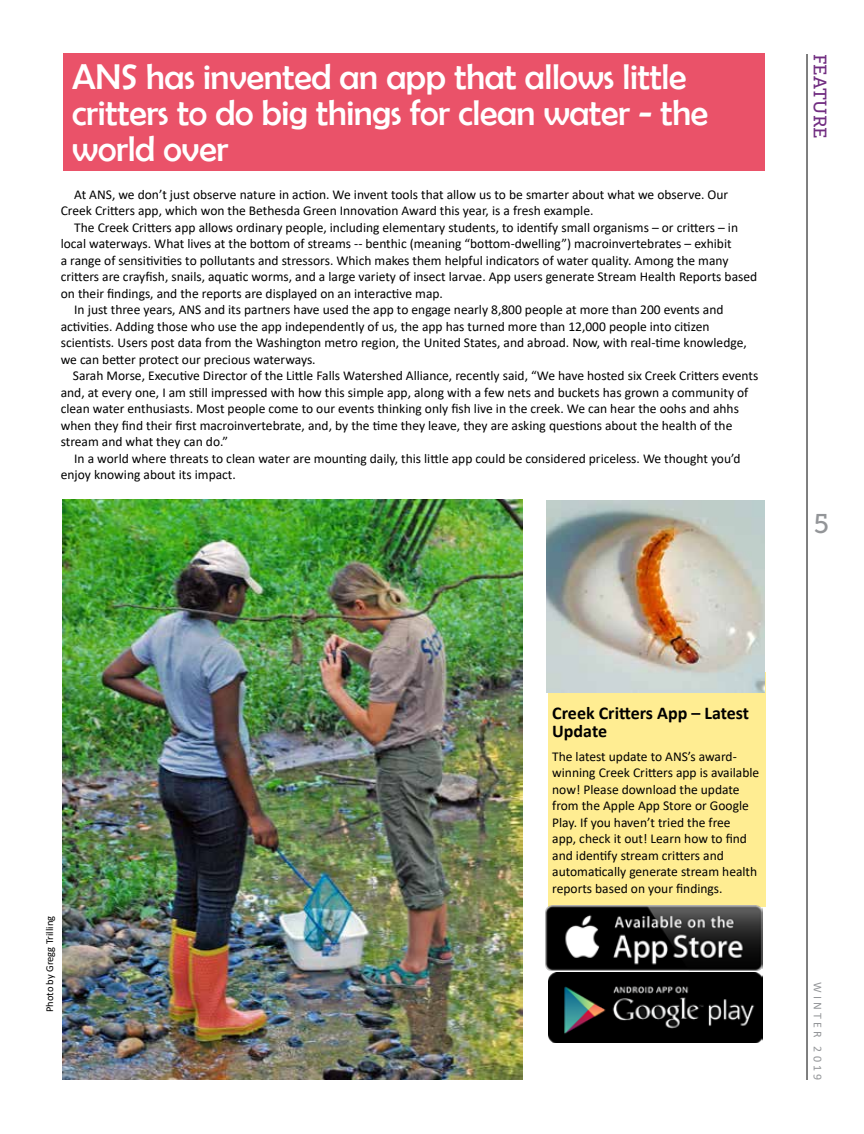
<style>
.page{position:relative;width:864px;height:1134px;background:#fff}
.page>*{position:absolute;margin:0;border:0;box-sizing:border-box;transform-origin:0 0}
.t1{font:36px/36px "Berlin Sans FB";letter-spacing:-.01em;color:#fff}
.t2{font:27px "Museo Slab 500";color:#939598}
.t3{font:700 18px/18.8px "Calibri";color:#000}
.t4{font:18px "Museo Slab 500";letter-spacing:.005em;color:#712d81}
.t5{font:13.5px/16.5px "Calibri";color:#000}
.t6{font:12px "Calibri";letter-spacing:.26em;color:#939598}
.t7{font:10.5px "Calibri";color:#000}
</style>
<div class="page">
<hr style="left:807px;top:54px;width:1px;height:1026px;background:#000">
<div style="left:548px;top:672px;width:218px;height:235px;background:#ffed92"></div>
<div style="left:63px;top:53px;width:702px;height:117px;background:#ea5269"></div>
<img style="left:62px;top:499px;width:461px;height:581px">
<img style="left:546px;top:501px;width:218px;height:192px">
<img style="left:545px;top:906px;width:218px;height:64px">
<img style="left:548px;top:973px;width:214px;height:69px">
<h1 class="t1" style="left:72px;top:59px;width:638px">ANS has invented an app that allows little critters to do big things for clean water - the world over</h1>
<p class="t5" style="left:61px;top:186px;width:669px;text-indent:14px">At ANS, we don’t just observe nature in action. We invent tools that allow us to be smarter about what we observe. Our<br>Creek Critters app, which won the Bethesda Green Innovation Award this year, is a fresh example.</p>
<p class="t5" style="left:74px;top:219px;width:665px">The Creek Critters app allows ordinary people, including elementary students, to identify small organisms – or critters – in</p>
<p class="t5" style="left:61px;top:235px;width:672px">local waterways. What lives at the bottom of streams -- benthic (meaning “bottom-dwelling”) macroinvertebrates – exhibit</p>
<p class="t5" style="left:61px;top:252px;width:669px">a range of sensitivities to pollutants and stressors. Which makes them helpful indicators of water quality. Among the many</p>
<p class="t5" style="left:61px;top:268px;width:698px">critters are crayfish, snails, aquatic worms, and a large variety of insect larvae. App users generate Stream Health Reports based</p>
<p class="t5" style="left:61px;top:285px;width:384px">on their findings, and the reports are displayed on an interactive map.</p>
<p class="t5" style="left:74px;top:301px;width:651px">In just three years, ANS and its partners have used the app to engage nearly 8,800 people at more than 200 events and</p>
<p class="t5" style="left:61px;top:318px;width:650px">activities. Adding those who use the app independently of us, the app has turned more than 12,000 people into citizen</p>
<p class="t5" style="left:61px;top:334px;width:688px">scientists. Users post data from the Washington metro region, the United States, and abroad. Now, with real-time knowledge,</p>
<p class="t5" style="left:61px;top:351px;width:256px">we can better protect our precious waterways.</p>
<p class="t5" style="left:73px;top:367px;width:687px">Sarah Morse, Executive Director of the Little Falls Watershed Alliance, recently said, “We have hosted six Creek Critters events</p>
<p class="t5" style="left:61px;top:384px;width:689px">and, at every one, I am still impressed with how this simple app, along with a few nets and buckets has grown a community of</p>
<p class="t5" style="left:61px;top:400px;width:680px">clean water enthusiasts. Most people come to our events thinking only fish live in the creek. We can hear the oohs and ahhs</p>
<p class="t5" style="left:61px;top:417px;width:673px">when they find their first macroinvertebrate, and, by the time they leave, they are asking questions about the health of the</p>
<p class="t5" style="left:61px;top:433px;width:169px">stream and what they can do.”</p>
<p class="t5" style="left:74px;top:450px;width:668px">In a world where threats to clean water are mounting daily, this little app could be considered priceless. We thought you’d</p>
<p class="t5" style="left:61px;top:466px;width:177px">enjoy knowing about its impact.</p>
<h3 class="t4" style="left:830px;top:54px;width:86px;rotate:90deg">FEATURE</h3>
<h2 class="t2" style="left:814px;top:509px;width:17px">5</h2>
<p class="t7" style="left:42px;top:1012px;width:98px;rotate:-90deg">Photo by Gregg Trilling</p>
<h3 class="t3" style="left:552px;top:703px;width:198px">Creek Critters App – Latest<br>Update</h3>
<p class="t5" style="left:552px;top:748px;width:209px">The latest update to ANS’s award&shy;winning Creek Critters app is available now! Please download the update from the Apple App Store or Google Play. If you haven’t tried the free<br>app, check it out! Learn how to find and identify stream critters and automatically generate stream health reports based on your findings.</p>
<p class="t6" style="left:826px;top:982px;width:99px;rotate:90deg">WINTER 2019</p>
</div>
